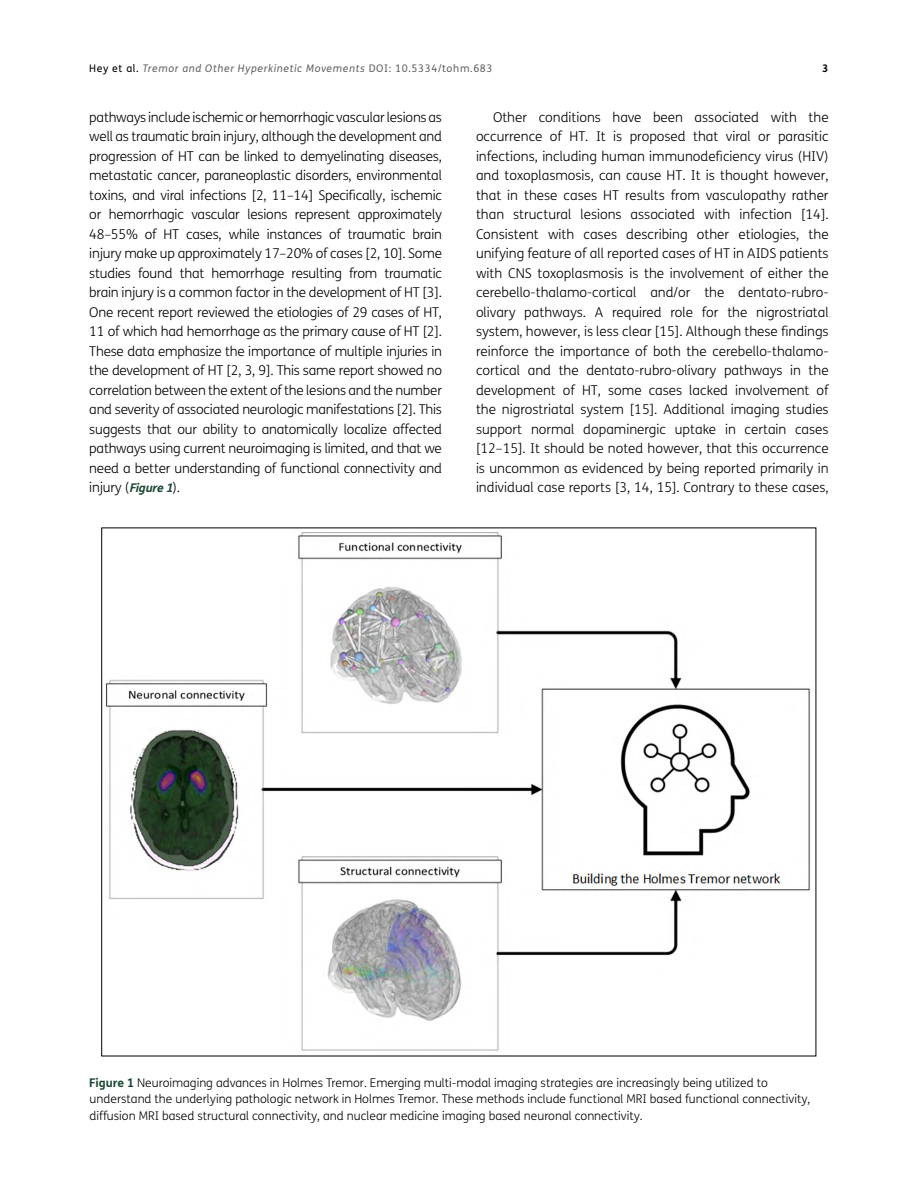
<style>
.page{position:relative;width:918px;height:1188px;background:#fff}
.page>*{position:absolute;margin:0;border:0;box-sizing:border-box;transform-origin:0 0}
.Body_Copy_-_1st_Para{font:300 13.5px/19.5px "FS Me";letter-spacing:-.015em;color:#000;text-align:justify}
.Body_Copy{font:300 13.5px/19.5px "FS Me";color:#000;text-align:justify}
.Figure_copy{font:300 12px/16.5px "FS Me";color:#000}
.t1{font:italic 10.5px "FS Me";letter-spacing:.06em;color:#646363}
.t2{font:700 10.5px "FS Me";color:#000}
.s1{font-style:normal;color:#000}
.s2{font-style:normal}
.s3{font-weight:700;font-style:italic;font-size:12px;color:#1b4832}
.s4{font-weight:700;color:#1b4832}
</style>
<div class="page">
<img style="left:106px;top:532px;width:705px;height:519px">
<p class="t1" style="left:89px;top:62px;width:405px"><span class="s1">Hey et al.</span> Tremor and Other Hyperkinetic Movements <span class="s2">DOI: 10.5334/tohm.683</span></p>
<p class="t2" style="left:822px;top:61px;width:8px">3</p>
<p class="Body_Copy_-_1st_Para" style="left:89px;top:107px;width:354px">pathways include ischemic or hemorrhagic vascular lesions as well as traumatic brain injury, although the development and progression of HT can be linked to demyelinating diseases, metastatic cancer, paraneoplastic disorders, environmental toxins, and viral infections [2, 11–14] Specifically, ischemic or hemorrhagic vascular lesions represent approximately 48–55% of HT cases, while instances of traumatic brain injury make up approximately 17–20% of cases [2, 10]. Some studies found that hemorrhage resulting from traumatic brain injury is a common factor in the development of HT [3].<br>One recent report reviewed the etiologies of 29 cases of HT, 11 of which had hemorrhage as the primary cause of HT [2].<br>These data emphasize the importance of multiple injuries in the development of HT [2, 3, 9]. This same report showed no correlation between the extent of the lesions and the number and severity of associated neurologic manifestations [2]. This suggests that our ability to anatomically localize affected pathways using current neuroimaging is limited, and that we need a better understanding of functional connectivity and injury (<span class="s3">Figure 1</span>).</p>
<p class="Body_Copy" style="left:476px;top:107px;width:354px;text-indent:17px">Other conditions have been associated with the occurrence of HT. It is proposed that viral or parasitic infections, including human immunodeficiency virus (HIV) and toxoplasmosis, can cause HT. It is thought however, that in these cases HT results from vasculopathy rather than structural lesions associated with infection [14].<br>Consistent with cases describing other etiologies, the unifying feature of all reported cases of HT in AIDS patients with CNS toxoplasmosis is the involvement of either the cerebello-thalamo-cortical and/or the dentato-rubro&shy;olivary pathways. A required role for the nigrostriatal system, however, is less clear [15]. Although these findings reinforce the importance of both the cerebello-thalamo&shy;cortical and the dentato-rubro-olivary pathways in the development of HT, some cases lacked involvement of the nigrostriatal system [15]. Additional imaging studies support normal dopaminergic uptake in certain cases [12–15]. It should be noted however, that this occurrence is uncommon as evidenced by being reported primarily in individual case reports [3, 14, 15]. Contrary to these cases,</p>
<p class="Figure_copy" style="left:89px;top:1075px;width:723px"><span class="s4">Figure 1</span> Neuroimaging advances in Holmes Tremor. Emerging multi-modal imaging strategies are increasingly being utilized to understand the underlying pathologic network in Holmes Tremor. These methods include functional MRI based functional connectivity, diffusion MRI based structural connectivity, and nuclear medicine imaging based neuronal connectivity.</p>
</div>
